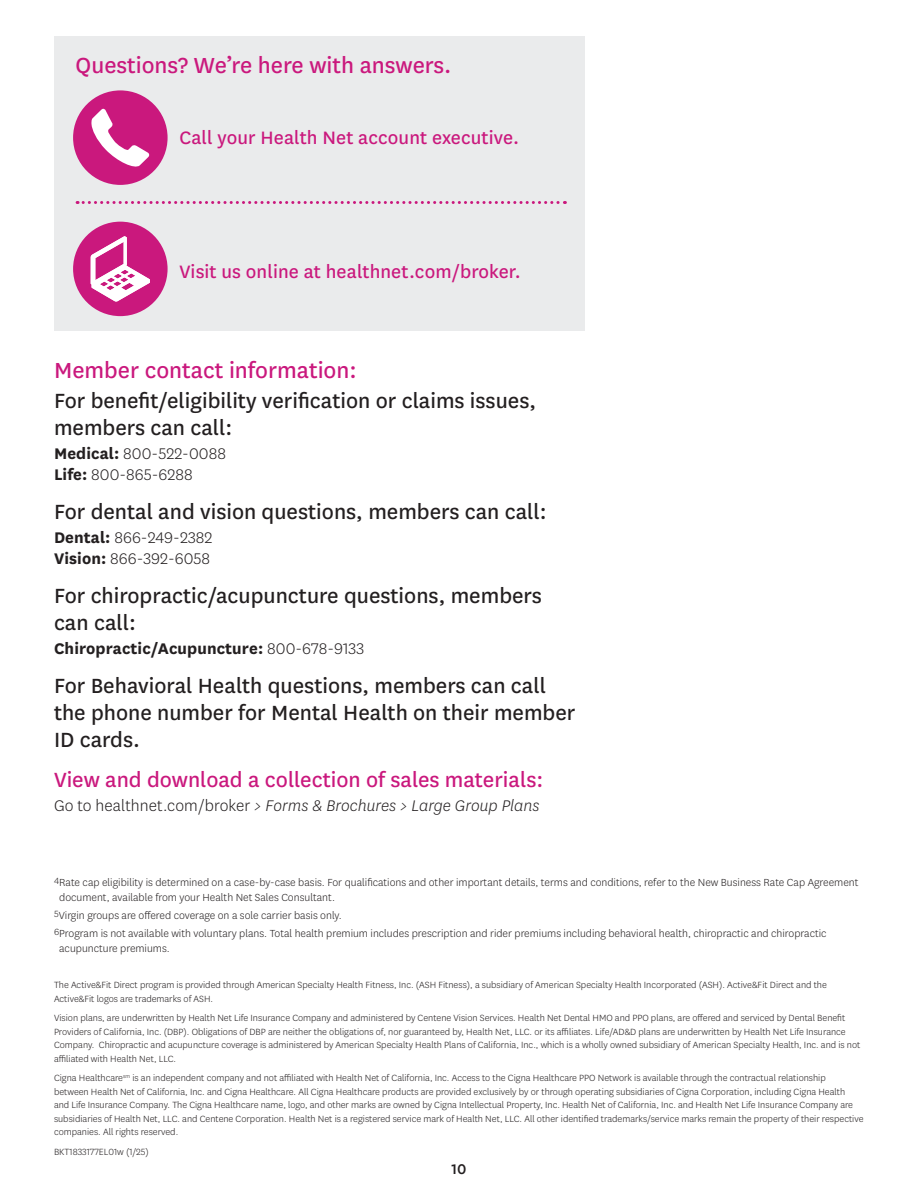
<style>
.page{position:relative;width:918px;height:1188px;background:#fff}
.page>*{position:absolute;margin:0;border:0;box-sizing:border-box;transform-origin:0 0}
.t1{font:25.5px "Centene Sans";color:#ca187d}
.t2{font:24px/27px "Centene Sans";color:#231f20}
.t3{font:24px "Centene Sans";color:#ca187d}
.t4{font:21px "Centene Sans";letter-spacing:.005em;color:#ca187d}
.t5{font:300 18px "Centene Sans";letter-spacing:.005em;color:#231f20}
.t6{font:italic 300 18px "Centene Sans";letter-spacing:.005em;color:#231f20}
.t7{font:700 18px "Centene Sans";letter-spacing:.005em;color:#231f20}
.t8{font:500 16.5px "Centene Sans";color:#231f20}
.t9{font:300 12px/15px "Centene Sans";color:#231f20}
.t10{font:300 10.5px/13.5px "Centene Sans";color:#231f20}
.s1{font-weight:700}
.s2{font-weight:300}
.s3{font-style:normal}
</style>
<div class="page">
<div style="left:54px;top:37px;width:531px;height:294px;background:#eaebec"></div>
<svg style="left:77px;top:201px;width:488px;height:3px"></svg>
<div style="left:73px;top:90px;width:95px;height:95px;background:#ca187d;border-radius:50%"></div>
<svg style="left:91px;top:108px;width:59px;height:59px"></svg>
<div style="left:73px;top:222px;width:95px;height:94px;background:#ca187d;border-radius:50%"></div>
<svg style="left:91px;top:236px;width:59px;height:66px"></svg>
<h3 class="t1" style="left:76px;top:48px;width:377px">Questions? We’re here with answers.</h3>
<p class="t4" style="left:179px;top:123px;width:341px">Call your Health Net account executive.</p>
<p class="t4" style="left:179px;top:258px;width:343px">Visit us online at healthnet.com/broker.</p>
<h2 class="t1" style="left:54px;top:353px;width:304px">Member contact information:</h2>
<h3 class="t2" style="left:54px;top:386px;width:484px">For benefit/eligibility verification or claims issues, members can call:</h3>
<p class="t5" style="left:54px;top:442px;width:174px"><span class="s1">Medical:</span> 800-522-0088</p>
<p class="t5" style="left:54px;top:463px;width:140px"><span class="s1">Life:</span> 800-865-6288</p>
<h3 class="t2" style="left:54px;top:497px;width:494px">For dental and vision questions, members can call:</h3>
<p class="t5" style="left:54px;top:526px;width:160px"><span class="s1">Dental:</span> 866-249-2382</p>
<p class="t5" style="left:54px;top:547px;width:158px"><span class="s1">Vision:</span> 866-392-6058</p>
<h3 class="t2" style="left:54px;top:581px;width:489px">For chiropractic/acupuncture questions, members can call:</h3>
<p class="t7" style="left:54px;top:635px;width:312px">Chiropractic/Acupuncture: <span class="s2">800-678-9133</span></p>
<p class="t2" style="left:54px;top:671px;width:523px">For Behavioral Health questions, members can call the phone number for Mental Health on their member<br>ID cards.</p>
<h3 class="t3" style="left:54px;top:764px;width:491px">View and download a collection of sales materials:</h3>
<p class="t6" style="left:54px;top:795px;width:487px"><span class="s3">Go to healthnet.com/broker</span> &gt; Forms &amp; Brochures &gt; Large Group Plans</p>
<h2 class="t9" style="left:59px;top:875px;width:801px;text-indent:-5px"><sup>4</sup>Rate cap eligibility is determined on a case-by-case basis. For qualifications and other important details, terms and conditions, refer to the New Business Rate Cap Agreement document, available from your Health Net Sales Consultant.</h2>
<p class="t9" style="left:54px;top:908px;width:289px"><sup>5</sup>Virgin groups are offered coverage on a sole carrier basis only.</p>
<p class="t9" style="left:59px;top:926px;width:769px;text-indent:-5px"><sup>6</sup>Program is not available with voluntary plans. Total health premium includes prescription and rider premiums including behavioral health, chiropractic and chiropractic acupuncture premiums.</p>
<p class="t10" style="left:54px;top:978px;width:774px">The Active&amp;Fit Direct program is provided through American Specialty Health Fitness, Inc. (ASH Fitness), a subsidiary of American Specialty Health Incorporated (ASH). Active&amp;Fit Direct and the<br>Active&amp;Fit logos are trademarks of ASH.</p>
<p class="t10" style="left:54px;top:1011px;width:808px">Vision plans, are underwritten by Health Net Life Insurance Company and administered by Centene Vision Services. Health Net Dental HMO and PPO plans, are offered and serviced by Dental Benefit Providers of California, Inc. (DBP). Obligations of DBP are neither the obligations of, nor guaranteed by, Health Net, LLC. or its affiliates. Life/AD&amp;D plans are underwritten by Health Net Life Insurance Company. Chiropractic and acupuncture coverage is administered by American Specialty Health Plans of California, Inc., which is a wholly owned subsidiary of American Specialty Health, Inc. and is not affiliated with Health Net, LLC.</p>
<p class="t10" style="left:54px;top:1071px;width:811px">Cigna Healthcare<sup>sm</sup> is an independent company and not affiliated with Health Net of California, Inc. Access to the Cigna Healthcare PPO Network is available through the contractual relationship<br>between Health Net of California, Inc. and Cigna Healthcare. All Cigna Healthcare products are provided exclusively by or through operating subsidiaries of Cigna Corporation, including Cigna Health<br>and Life Insurance Company. The Cigna Healthcare name, logo, and other marks are owned by Cigna Intellectual Property, Inc. Health Net of California, Inc. and Health Net Life Insurance Company are subsidiaries of Health Net, LLC. and Centene Corporation. Health Net is a registered service mark of Health Net, LLC. All other identified trademarks/service marks remain the property of their respective companies. All rights reserved.</p>
<p class="t10" style="left:54px;top:1145px;width:96px">BKT1833177EL01w (1/25)</p>
<h3 class="t8" style="left:451px;top:1157px;width:17px">10</h3>
</div>
